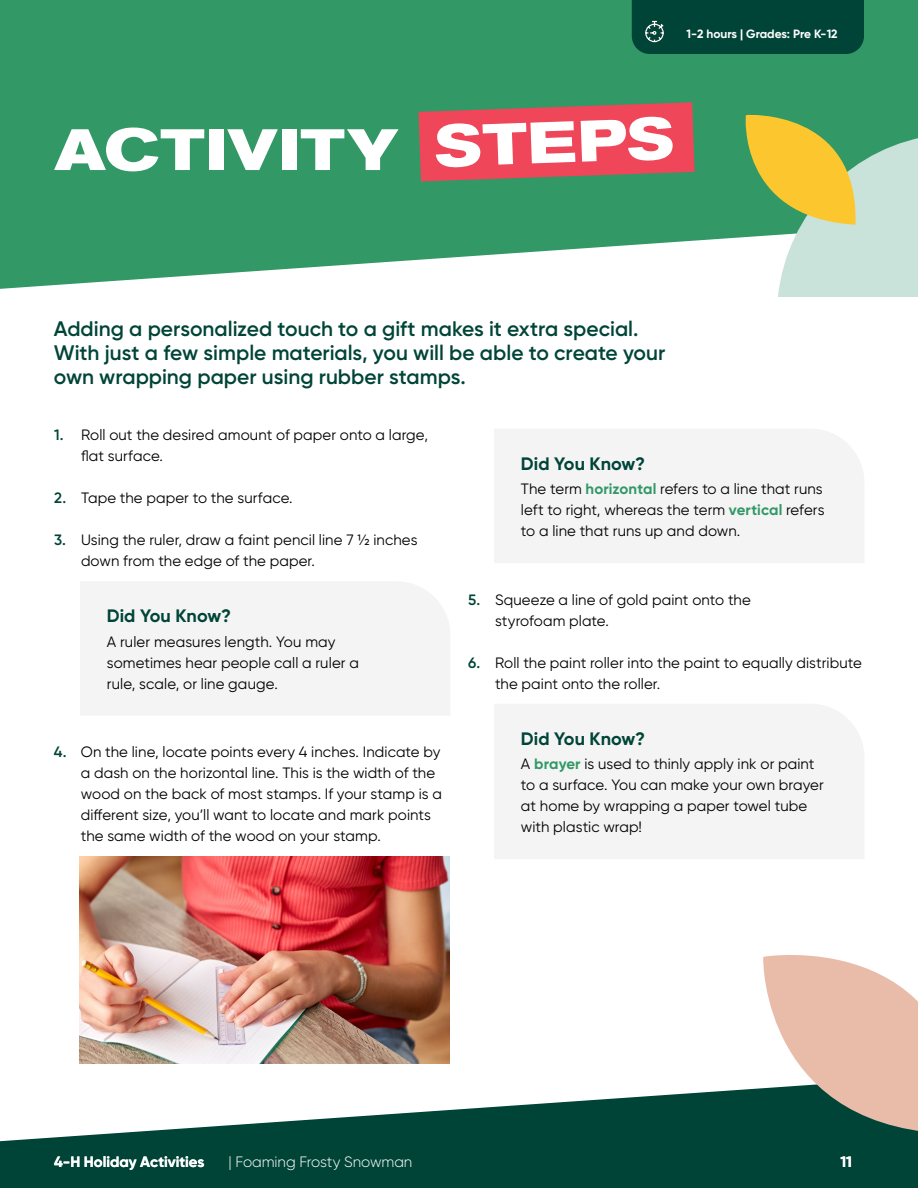
<style>
.page{position:relative;width:918px;height:1188px;background:#fff}
.page>*{position:absolute;margin:0;border:0;box-sizing:border-box;transform-origin:0 0}
.t1{font:700 expanded 57.75px "Akzidenz Grotesk Pro";letter-spacing:.02em;color:#fff}
.t2{font:600 21px/24px "Gilroy";color:#004438}
.t3{font:700 18px "Gilroy";color:#004438}
.t4{font:15px/21px "Gilroy";letter-spacing:.005em;color:#000}
.t5{font:700 15px "Gilroy";color:#fff}
.t6{font:300 15px "Gilroy";letter-spacing:-.005em;color:#fff}
.t7{font:700 12px "Gilroy";color:#fff}
.s1{font-weight:600;color:#004438}
.s2{font-weight:700;color:#319866}
</style>
<div class="page">
<svg style="left:0;top:1088px;width:918px;height:100px;fill:#004438"></svg>
<svg style="left:0;top:0;width:918px;height:289px;background:#44a174"></svg>
<svg style="left:418px;top:102px;width:277px;height:79px;background:#d6505b"></svg>
<svg style="left:738px;top:108px;width:180px;height:189px;background:#b0cb97"></svg>
<div style="left:80px;top:582px;width:370px;height:133px;background:#f4f4f4"></div>
<div style="left:494px;top:429px;width:370px;height:134px;background:#f4f4f4"></div>
<div style="left:494px;top:704px;width:370px;height:155px;background:#f4f4f4"></div>
<img style="left:80px;top:856px;width:370px;height:207px">
<svg style="left:762px;top:955px;width:156px;height:179px"></svg>
<div style="left:632px;top:0;width:232px;height:54px;background:#004438"></div>
<p class="t7" style="left:686px;top:26px;width:153px">1-2 hours | Grades: Pre K-12</p>
<h1 class="t1" style="left:54px;top:112px;width:345px">ACTIVITY</h1>
<h1 class="t1" style="left:434px;top:109px;width:241px;rotate:-2deg">STEPS</h1>
<h2 class="t2" style="left:54px;top:316px;width:613px">Adding a personalized touch to a gift makes it extra special.<br>With just a few simple materials, you will be able to create your own wrapping paper using rubber stamps.</h2>
<p class="t4" style="left:81px;top:424px;width:349px;text-indent:-27px"><span class="s1">1.</span> Roll out the desired amount of paper onto a large, flat surface.</p>
<p class="t4" style="left:54px;top:487px;width:240px"><span class="s1">2.</span> Tape the paper to the surface.</p>
<p class="t4" style="left:81px;top:529px;width:338px;text-indent:-27px"><span class="s1">3.</span> Using the ruler, draw a faint pencil line 7 ½ inches down from the edge of the paper.</p>
<p class="t3" style="left:107px;top:605px;width:126px">Did You Know?</p>
<p class="t4" style="left:107px;top:631px;width:253px">A ruler measures length. You may sometimes hear people call a ruler a rule, scale, or line gauge.</p>
<p class="t4" style="left:81px;top:741px;width:363px;text-indent:-27px"><span class="s1">4.</span> On the line, locate points every 4 inches. Indicate by a dash on the horizontal line. This is the width of the wood on the back of most stamps. If your stamp is a different size, you’ll want to locate and mark points the same width of the wood on your stamp.</p>
<p class="t3" style="left:521px;top:452px;width:126px">Did You Know?</p>
<p class="t4" style="left:521px;top:478px;width:305px;text-align:justify">The term <span class="s2">horizontal</span> refers to a line that runs left to right, whereas the term <span class="s2">vertical</span> refers to a line that runs up and down.</p>
<p class="t4" style="left:495px;top:589px;width:257px;text-indent:-27px"><span class="s1">5.</span> Squeeze a line of gold paint onto the styrofoam plate.</p>
<p class="t4" style="left:495px;top:652px;width:368px;text-indent:-27px"><span class="s1">6.</span> Roll the paint roller into the paint to equally distribute the paint onto the roller.</p>
<p class="t3" style="left:521px;top:727px;width:126px">Did You Know?</p>
<p class="t4" style="left:521px;top:753px;width:304px">A <span class="s2">brayer</span> is used to thinly apply ink or paint to a surface. You can make your own brayer at home by wrapping a paper towel tube with plastic wrap!</p>
<p class="t5" style="left:54px;top:1152px;width:152px">4-H Holiday Activities</p>
<p class="t5" style="left:840px;top:1152px;width:13px">11</p>
<p class="t6" style="left:229px;top:1153px;width:185px">| Foaming Frosty Snowman</p>
</div>
